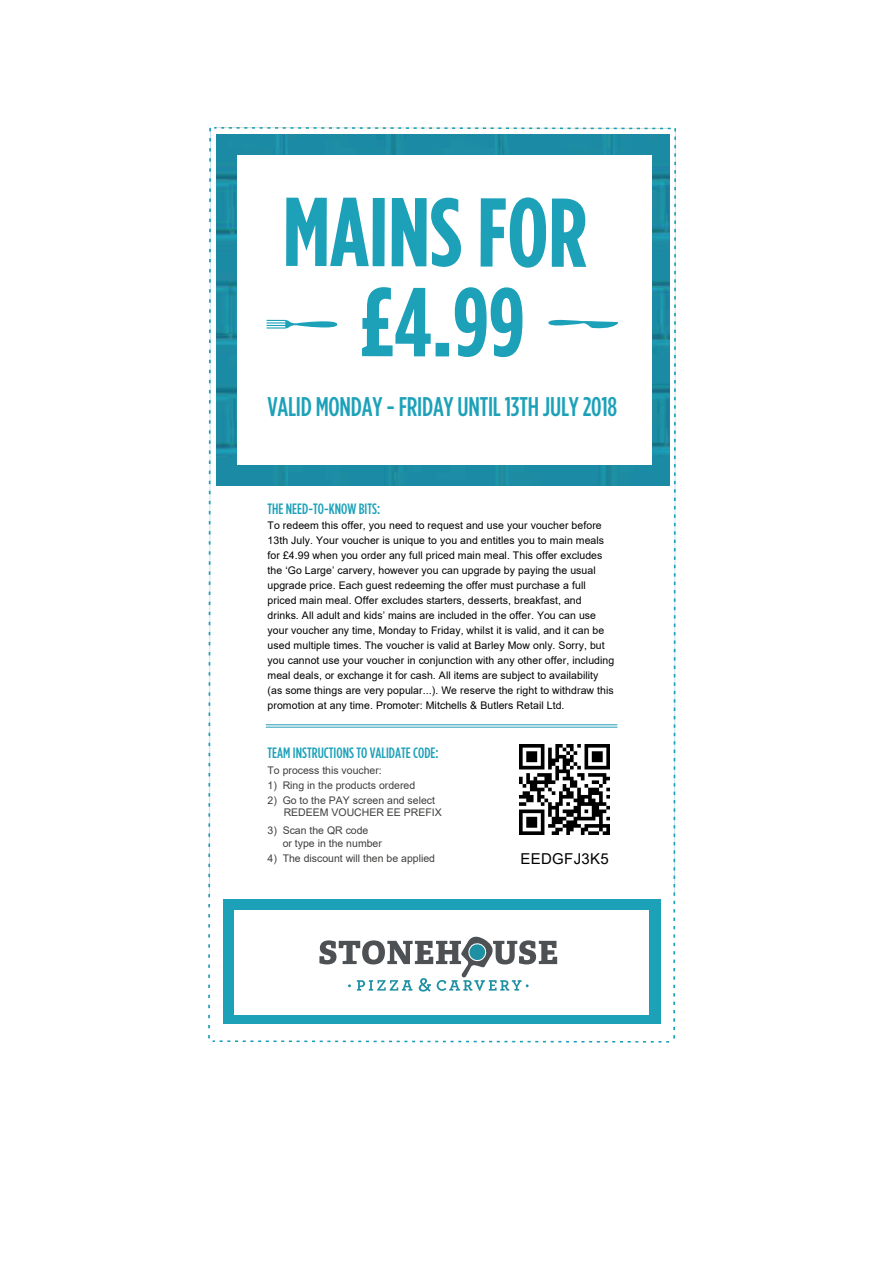
<style>
.page{position:relative;width:893px;height:1263px;background:#fff}
.page>*{position:absolute;margin:0;border:0;box-sizing:border-box;transform-origin:0 0}
.t1{font:700 97.5px/90px "Gotham Condensed";letter-spacing:-.005em;color:#1ca1b9;text-align:center}
.t2{font:500 27px "Gotham Condensed";letter-spacing:-.01em;color:#1ca1b9}
.t3{font:500 15px "Gotham Condensed";color:#1ca1b9}
.t4{font:15px "Arial";letter-spacing:.02em;color:#000001}
.t5{font:10.5px/15px "Arial";letter-spacing:.005em;color:#000001}
.t6{font:10.5px/12px "Arial";color:#3e3e3d}
</style>
<div class="page">
<svg style="left:208px;top:127px;width:469px;height:916px"></svg>
<hr style="left:266px;top:724px;width:351px;height:1px;background:#259db6">
<hr style="left:266px;top:727px;width:351px;height:1px;background:#259db6">
<img style="left:519px;top:745px;width:90px;height:90px">
<h1 class="t1" style="left:283px;top:185px;width:306px">MAINS FOR £4.99</h1>
<h2 class="t2" style="left:268px;top:391px;width:351px">VALID MONDAY - FRIDAY UNTIL 13TH JULY 2018</h2>
<h3 class="t3" style="left:268px;top:500px;width:114px">THE NEED-TO-KNOW BITS:</h3>
<p class="t5" style="left:268px;top:517px;width:348px">To redeem this offer, you need to request and use your voucher before 13th July. Your voucher is unique to you and entitles you to main meals for £4.99 when you order any full priced main meal. This offer excludes the ‘Go Large’ carvery, however you can upgrade by paying the usual upgrade price. Each guest redeeming the offer must purchase a full priced main meal. Offer excludes starters, desserts, breakfast, and drinks. All adult and kids’ mains are included in the offer. You can use your voucher any time, Monday to Friday, whilst it is valid, and it can be used multiple times. The voucher is valid at Barley Mow only. Sorry, but you cannot use your voucher in conjunction with any other offer, including meal deals, or exchange it for cash. All items are subject to availability (as some things are very popular...). We reserve the right to withdraw this promotion at any time. Promoter: Mitchells &amp; Butlers Retail Ltd.</p>
<h3 class="t3" style="left:268px;top:744px;width:173px">TEAM INSTRUCTIONS TO VALIDATE CODE:</h3>
<p class="t6" style="left:268px;top:764px;width:116px">To process this voucher:</p>
<p class="t6" style="left:268px;top:779px;width:149px">1) Ring in the products ordered</p>
<p class="t6" style="left:284px;top:794px;width:160px;text-indent:-16px">2) Go to the PAY screen and select<br>REDEEM VOUCHER EE PREFIX</p>
<p class="t6" style="left:283px;top:824px;width:101px;line-height:12.6px;text-indent:-15px">3) Scan the QR code<br>or type in the number</p>
<p class="t6" style="left:268px;top:852px;width:169px">4) The discount will then be applied</p>
<h3 class="t4" style="left:520px;top:848px;width:90px">EEDGFJ3K5</h3>
</div>
